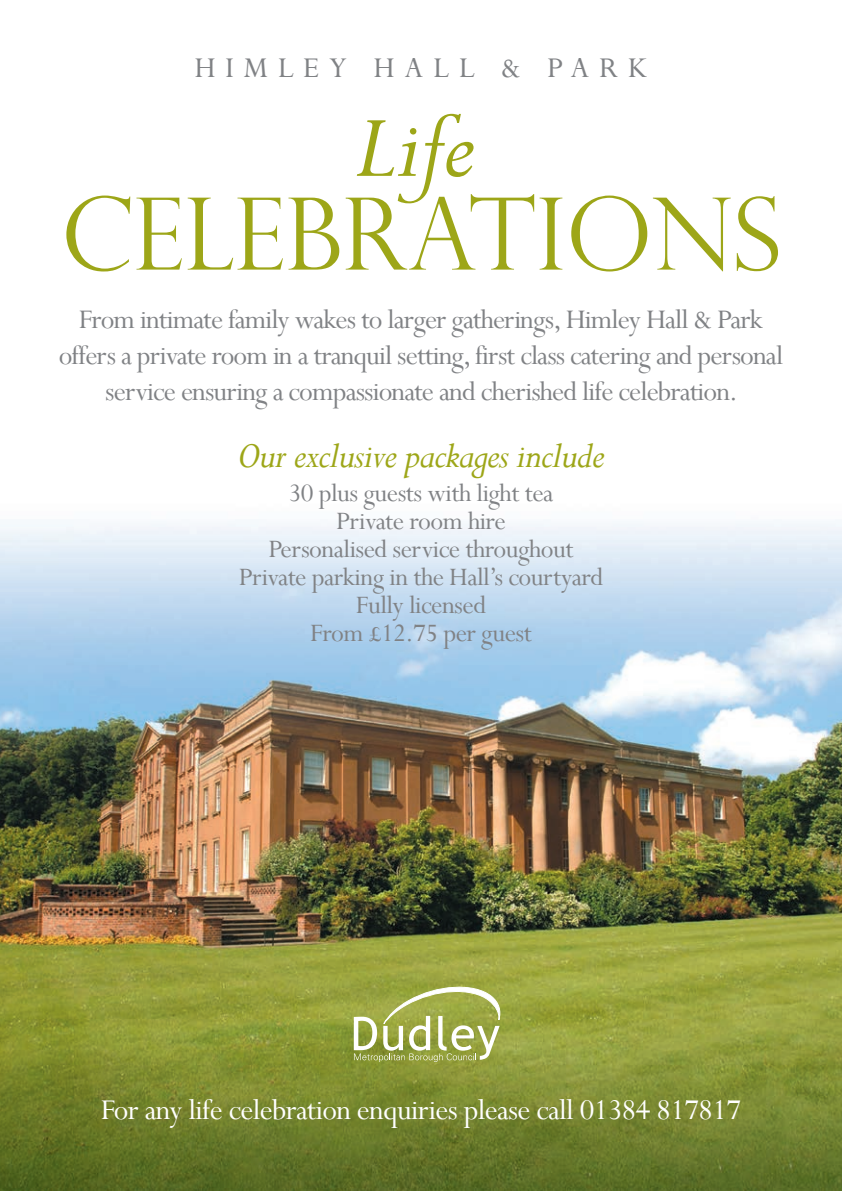
<style>
.page{position:relative;width:842px;height:1191px;background:#fff}
.page>*{position:absolute;margin:0;border:0;box-sizing:border-box;transform-origin:0 0}
.t1{font:300 100px "Perpetua Titling";color:#9da618}
.t2{font:italic 100px "Perpetua";color:#9da618}
.t3{font:italic 40px "Perpetua";letter-spacing:-.02em;color:#9da618}
.t4{font:32px "Perpetua";letter-spacing:-.02em;color:#fff}
.t5{font:32px "Perpetua";letter-spacing:.3em;color:#808285}
.t6{font:30px/36px "Perpetua";letter-spacing:-.03em;color:#808285;text-align:center}
.t7{font:28px/28px "Perpetua";letter-spacing:-.02em;color:#808285;text-align:center}
</style>
<div class="page">
<img style="left:0;top:523px;width:842px;height:668px">
<svg style="left:354px;top:986px;width:146px;height:76px"></svg>
<p class="t5" style="left:195px;top:47px;width:454px">HIMLEY HALL &amp; PARK</p>
<h1 class="t2" style="left:356px;top:84px;width:120px">Life</h1>
<h1 class="t1" style="left:61px;top:173px;width:721px">CELEBRATIONS</h1>
<p class="t6" style="left:59px;top:301px;width:726px">From intimate family wakes to larger gatherings, Himley Hall &amp; Park offers a private room in a tranquil setting, first class catering and personal service ensuring a compassionate and cherished life celebration.</p>
<h2 class="t3" style="left:237px;top:431px;width:369px">Our exclusive packages include</h2>
<p class="t7" style="left:239px;top:478px;width:366px">30 plus guests with light tea<br>Private room hire<br>Personalised service throughout<br>Private parking in the Hall’s courtyard<br>Fully licensed<br>From £12.75 per guest</p>
<p class="t4" style="left:101px;top:1089px;width:642px">For any life celebration enquiries please call 01384 817817</p>
</div>
